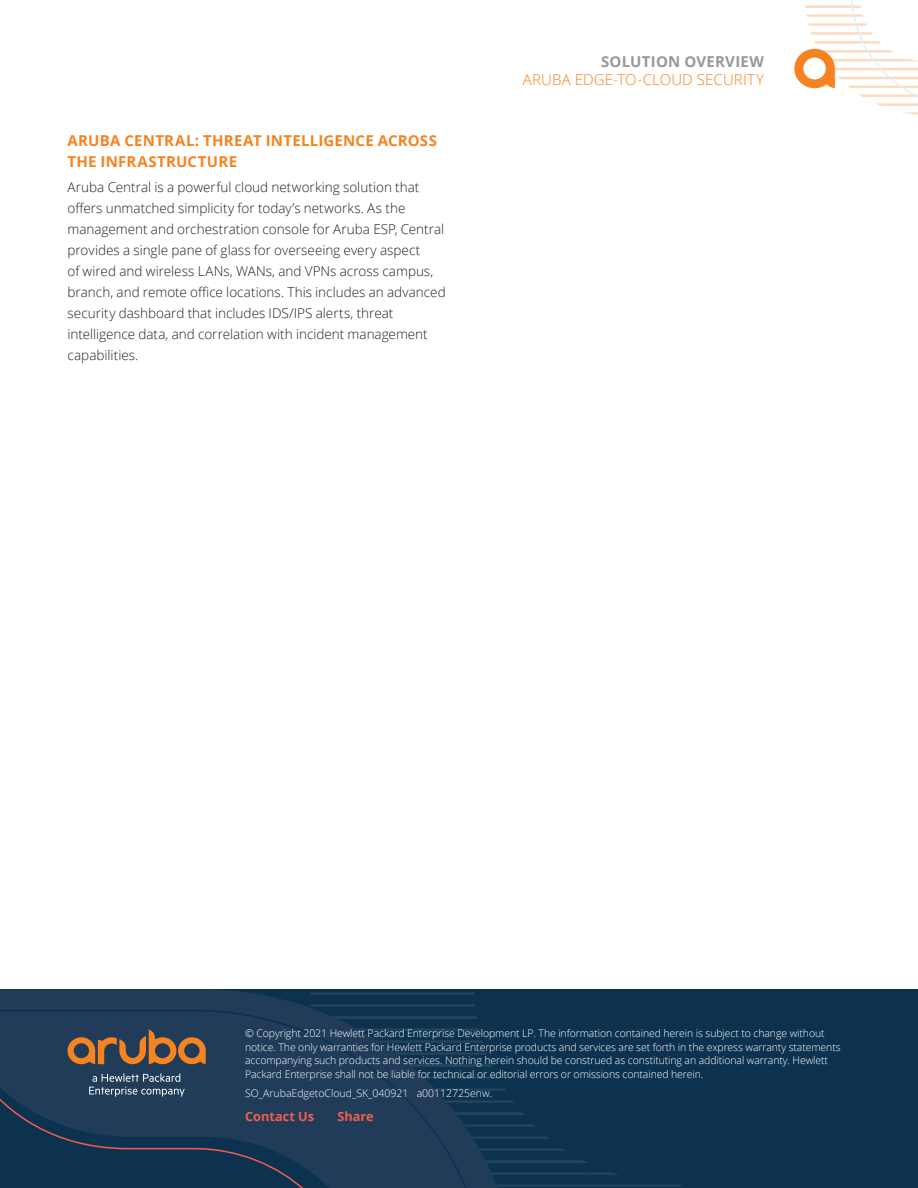
<style>
.page{position:relative;width:918px;height:1188px;background:#fff}
.page>*{position:absolute;margin:0;border:0;box-sizing:border-box;transform-origin:0 0}
.t1{font:700 15px/21px "Open Sans";letter-spacing:.015em;color:#f58320}
.t2{font:300 15px "Open Sans";letter-spacing:.01em;color:#f58320}
.t3{font:700 15px "Open Sans";letter-spacing:.015em;color:#999899}
.t4{font:300 13.5px/21px "Open Sans";color:#231f20}
.t5{font:700 12.75px "Open Sans";color:#f15e4d}
.t6{font:300 10.5px/13.5px "Open Sans";letter-spacing:-.01em;color:#fff}
</style>
<div class="page">
<svg style="left:794px;top:0;width:124px;height:115px"></svg>
<div style="left:0;top:990px;width:918px;height:198px;background:#0c3250"></div>
<hr style="left:500px;top:1184px;width:91px;height:3px;background:#49677c">
<hr style="left:500px;top:1172px;width:91px;height:3px;background:#49677c">
<hr style="left:500px;top:1162px;width:91px;height:1px;background:#49677c">
<hr style="left:500px;top:1136px;width:86px;height:3px;background:#49677c">
<hr style="left:500px;top:1124px;width:86px;height:3px;background:#49677c">
<hr style="left:500px;top:1148px;width:86px;height:3px;background:#49677c">
<hr style="left:500px;top:1160px;width:86px;height:2px;background:#49677c">
<hr style="left:500px;top:1088px;width:86px;height:3px;background:#49677c">
<hr style="left:500px;top:1081px;width:86px;height:1px;background:#49677c">
<hr style="left:500px;top:1100px;width:86px;height:3px;background:#49677c">
<hr style="left:500px;top:1112px;width:86px;height:3px;background:#49677c">
<hr style="left:591px;top:1184px;width:90px;height:3px;background:#49677c">
<hr style="left:591px;top:1172px;width:90px;height:3px;background:#49677c">
<hr style="left:591px;top:1187px;width:90px;height:1px;background:#49677c">
<hr style="left:591px;top:1164px;width:90px;height:1px;background:#49677c">
<svg style="left:0;top:990px;width:518px;height:198px"></svg>
<svg style="left:0;top:1009px;width:490px;height:179px"></svg>
<svg style="left:89px;top:1073px;width:96px;height:24px;background:#485f76"></svg>
<svg style="left:67px;top:1029px;width:139px;height:35px;background:#755842"></svg>
<h1 class="t1" style="left:68px;top:130px;width:371px">ARUBA CENTRAL: THREAT INTELLIGENCE ACROSS<br>THE INFRASTRUCTURE</h1>
<p class="t4" style="left:68px;top:176px;width:380px">Aruba Central is a powerful cloud networking solution that offers unmatched simplicity for today’s networks. As the management and orchestration console for Aruba ESP, Central provides a single pane of glass for overseeing every aspect<br>of wired and wireless LANs, WANs, and VPNs across campus, branch, and remote office locations. This includes an advanced security dashboard that includes IDS/IPS alerts, threat intelligence data, and correlation with incident management capabilities.</p>
<h1 class="t3" style="left:601px;top:51px;width:165px">SOLUTION OVERVIEW</h1>
<h1 class="t2" style="left:523px;top:69px;width:243px">ARUBA EDGE-TO-CLOUD SECURITY</h1>
<p class="t6" style="left:245px;top:1027px;width:597px">© Copyright 2021 Hewlett Packard Enterprise Development LP. The information contained herein is subject to change without notice. The only warranties for Hewlett Packard Enterprise products and services are set forth in the express warranty statements accompanying such products and services. Nothing herein should be construed as constituting an additional warranty. Hewlett Packard Enterprise shall not be liable for technical or editorial errors or omissions contained herein.</p>
<p class="t6" style="left:245px;top:1086px;width:249px">SO_ArubaEdgetoCloud_SK_040921 a00112725enw.</p>
<p class="t5" style="left:245px;top:1107px;width:71px">Contact Us</p>
<p class="t5" style="left:337px;top:1107px;width:38px">Share</p>
</div>
